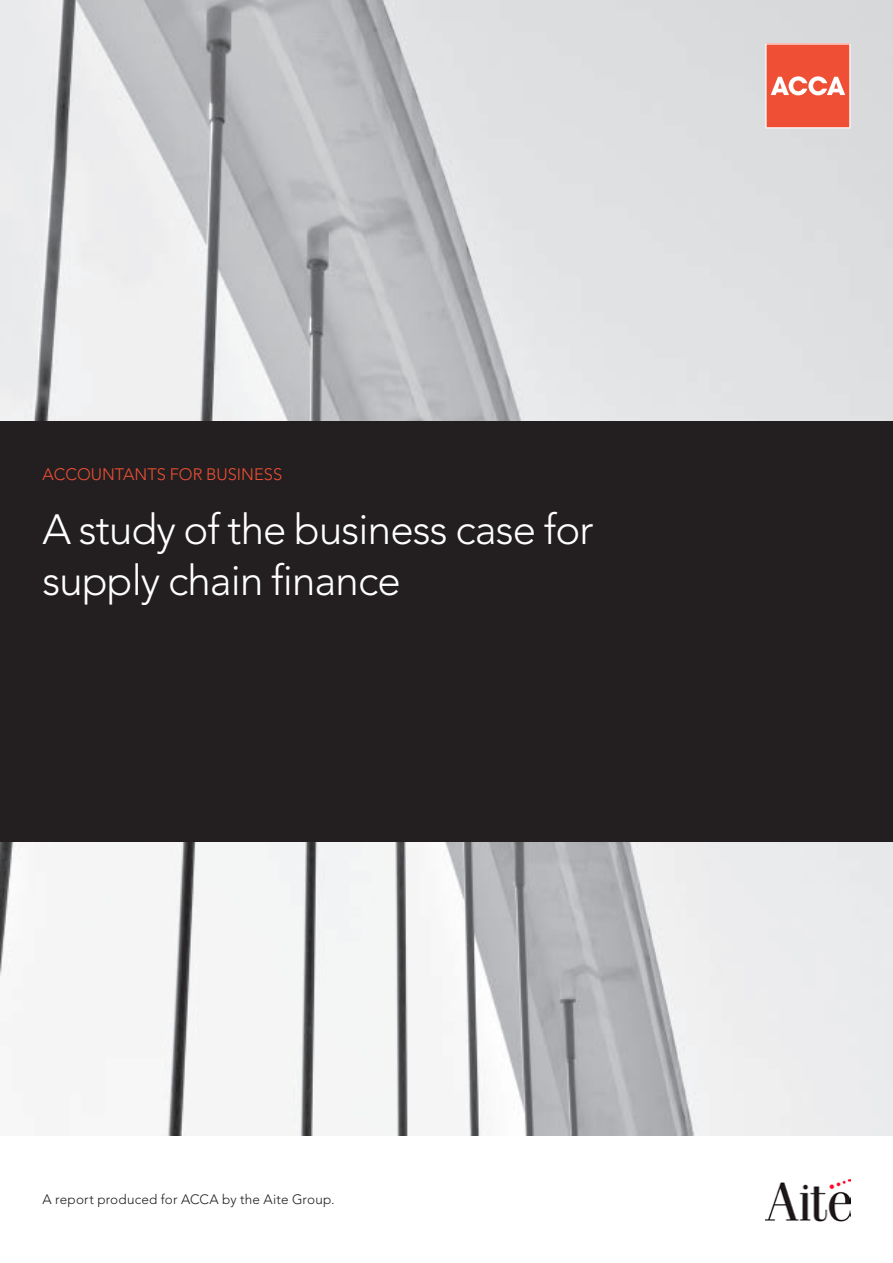
<style>
.page{position:relative;width:893px;height:1263px;background:#fff}
.page>*{position:absolute;margin:0;border:0;box-sizing:border-box;transform-origin:0 0}
.t1{font:300 42px/51px "Avenir LT Std";letter-spacing:-.02em;color:#fff}
.t2{font:300 16.5px "Avenir LT Std";color:#ef4f34}
.t3{font:300 13.5px "Avenir LT Std";letter-spacing:.01em;color:#231f20}
</style>
<div class="page">
<img style="left:0;top:0;width:893px;height:1135px">
<div style="left:0;top:421px;width:893px;height:421px;background:#231f20"></div>
<svg style="left:765px;top:43px;width:85px;height:85px;background:#f16851"></svg>
<img style="left:766px;top:1179px;width:84px;height:43px">
<p class="t2" style="left:43px;top:467px;width:241px">ACCOUNTANTS FOR BUSINESS</p>
<p class="t1" style="left:43px;top:507px;width:552px">A study of the business case for supply chain finance</p>
<p class="t3" style="left:43px;top:1194px;width:294px">A report produced for ACCA by the Aite Group.</p>
</div>
